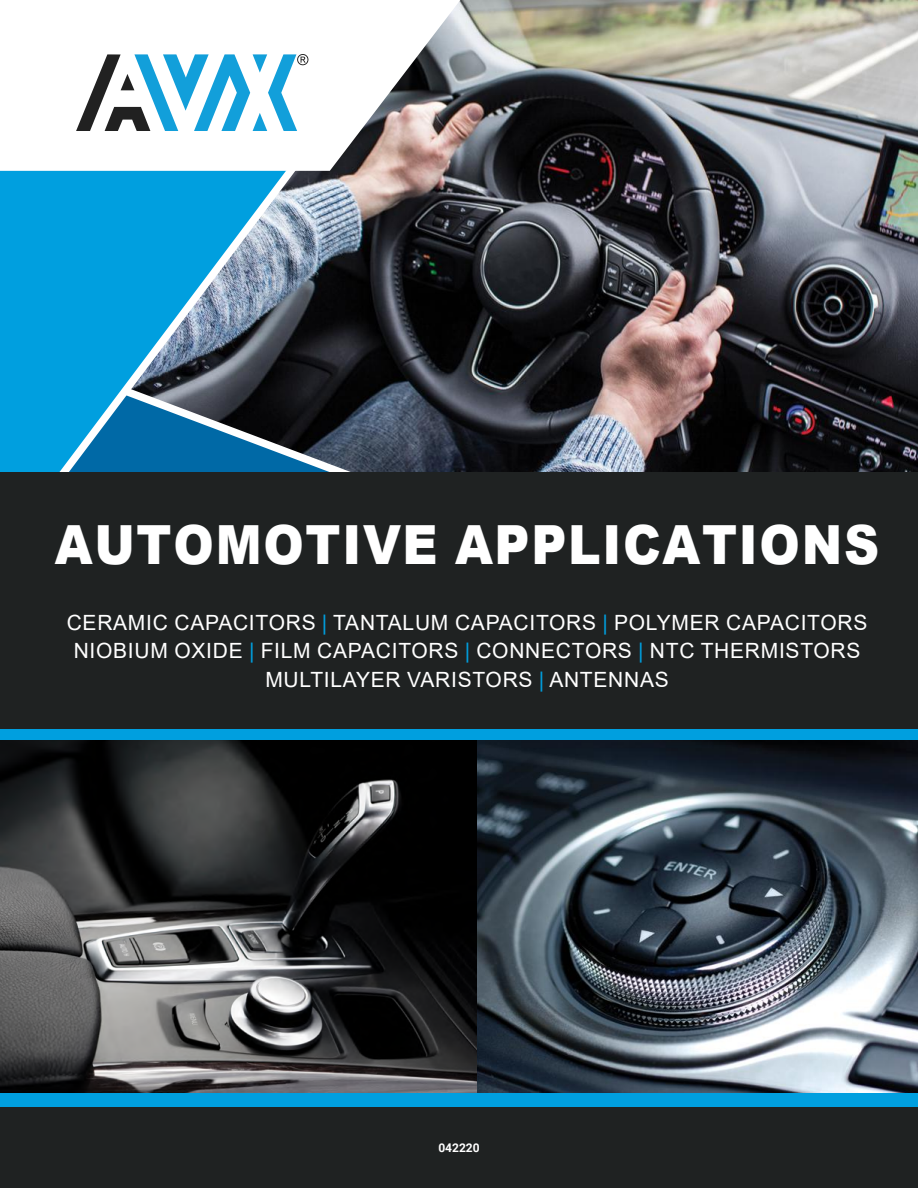
<style>
.page{position:relative;width:918px;height:1188px;background:#fff}
.page>*{position:absolute;margin:0;border:0;box-sizing:border-box;transform-origin:0 0}
.t1{font:900 54px "Arial";letter-spacing:.035em;color:#fff;scale:.9 1}
.t2{font:21px/28.5px "Arial";letter-spacing:.035em;color:#fff;text-align:center}
.t3{font:700 12px "Roboto";color:#fff}
.s1{color:#009fdf}
</style>
<div class="page">
<img style="left:319px;top:0;width:599px;height:472px">
<img style="left:477px;top:740px;width:441px;height:353px">
<img style="left:0;top:740px;width:477px;height:353px">
<div style="left:0;top:1093px;width:918px;height:81px;background:#009fdf"></div>
<div style="left:0;top:663px;width:918px;height:77px;background:#009fdf"></div>
<svg style="left:319px;top:328px;width:51px;height:144px;background:#282d37"></svg>
<div style="left:0;top:1107px;width:918px;height:81px;background:#1f2222"></div>
<div style="left:0;top:171px;width:46px;height:301px;background:#009fdf"></div>
<svg style="left:46px;top:171px;width:273px;height:301px;background:#2d87b1"></svg>
<div style="left:0;top:472px;width:918px;height:257px;background:#1f2222"></div>
<svg style="left:0;top:0;width:460px;height:171px"></svg>
<svg style="left:76px;top:54px;width:232px;height:77px"></svg>
<h1 class="t1" style="left:55px;top:505px;width:917px">AUTOMOTIVE APPLICATIONS</h1>
<p class="t2" style="left:67px;top:608px;width:802px">CERAMIC CAPACITORS <span class="s1">|</span> TANTALUM CAPACITORS <span class="s1">|</span> POLYMER CAPACITORS<br>NIOBIUM OXIDE <span class="s1">|</span> FILM CAPACITORS <span class="s1">|</span> CONNECTORS <span class="s1">|</span> NTC THERMISTORS<br>MULTILAYER VARISTORS <span class="s1">|</span> ANTENNAS</p>
<p class="t3" style="left:438px;top:1139px;width:43px">042220</p>
</div>
